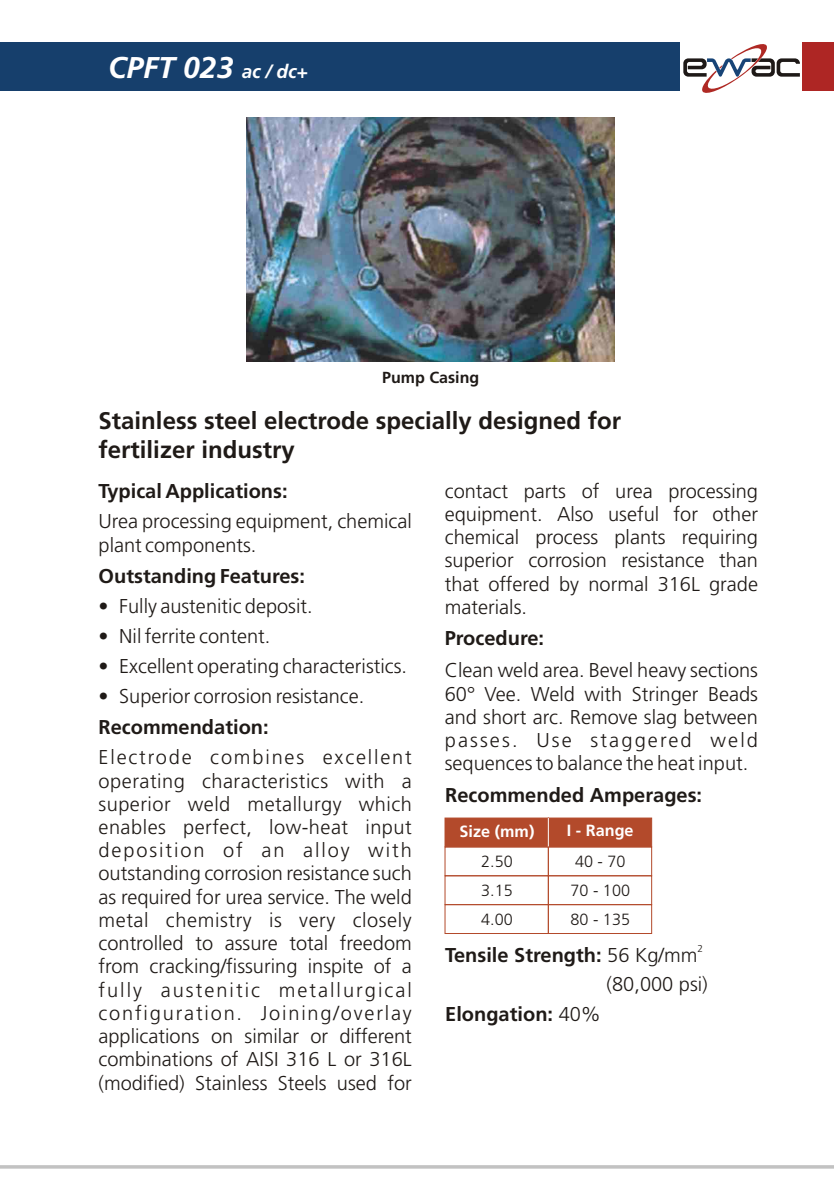
<style>
.page{position:relative;width:834px;height:1191px;background:#fff}
.page>*{position:absolute;margin:0;border:0;box-sizing:border-box;transform-origin:0 0}
.t1{font:700 30px "Frutiger LT Pro";color:#fff}
.t2{font:700 24px/28.4px "Frutiger LT Pro";color:#1f1a17}
.t3{font:300 20px/23.2px "Frutiger LT Pro";color:#1f1a17;text-align:justify}
.t4{font:700 20px "Frutiger LT Pro";color:#1f1a17}
.t5{font:300 16.2px/29.2px "Frutiger LT Pro";color:#1f1a17;text-align:justify}
.t6{font:700 16.2px "Frutiger LT Pro";color:#fff}
.t7{font:700 16px "Frutiger LT Pro";color:#1f1a17}
.t8{font:300 10px "Frutiger LT Pro";color:#1f1a17}
.s1{font-size:19px}
.s2{font-weight:300}
</style>
<div class="page">
<img style="left:246px;top:117px;width:368px;height:244px">
<div style="left:444px;top:817px;width:104px;height:30px;background:#b34a2b;border:1px solid #b34a2b"></div>
<div style="left:444px;top:846px;width:104px;height:30px;border:1px solid #b34a2b"></div>
<div style="left:444px;top:875px;width:104px;height:30px;border:1px solid #b34a2b"></div>
<div style="left:444px;top:904px;width:104px;height:30px;border:1px solid #b34a2b"></div>
<div style="left:547px;top:817px;width:105px;height:30px;background:#b34a2b;border:1px solid #b34a2b"></div>
<svg style="left:547px;top:818px;width:1px;height:28px"></svg>
<div style="left:547px;top:846px;width:105px;height:30px;border:1px solid #b34a2b"></div>
<div style="left:547px;top:875px;width:105px;height:30px;border:1px solid #b34a2b"></div>
<div style="left:547px;top:904px;width:105px;height:30px;border:1px solid #b34a2b"></div>
<div style="left:0;top:42px;width:679px;height:49px;background:#163f6c"></div>
<div style="left:802px;top:42px;width:31px;height:49px;background:#ae2624"></div>
<svg style="left:683px;top:44px;width:116px;height:49px"></svg>
<div style="left:0;top:1164px;width:833px;height:5px;background:#c2c2c2"></div>
<h1 class="t1" style="left:108px;top:55px;width:201px">CPFT 023 <span class="s1">ac / dc+</span></h1>
<p class="t7" style="left:382px;top:371px;width:98px">Pump Casing</p>
<p class="t2" style="left:99px;top:409px;width:524px">Stainless steel electrode specially designed for fertilizer industry</p>
<p class="t4" style="left:99px;top:483px;width:190px">Typical Applications:</p>
<p class="t3" style="left:99px;top:512px;width:315px">Urea processing equipment, chemical plant components.</p>
<p class="t4" style="left:99px;top:567px;width:208px">Outstanding Features:</p>
<p class="t3" style="left:99px;top:596px;width:216px">• Fully austenitic deposit.</p>
<p class="t3" style="left:99px;top:626px;width:173px">• Nil ferrite content.</p>
<p class="t3" style="left:99px;top:656px;width:310px">• Excellent operating characteristics.</p>
<p class="t3" style="left:99px;top:686px;width:267px">• Superior corrosion resistance.</p>
<p class="t4" style="left:99px;top:719px;width:172px">Recommendation:</p>
<p class="t3" style="left:98px;top:747px;width:315px">Electrode combines excellent operating characteristics with a superior weld metallurgy which enables perfect, low-heat input deposition of an alloy with outstanding corrosion resistance such as required for urea service. The weld metal chemistry is very closely controlled to assure total freedom from cracking/fissuring inspite of a fully austenitic metallurgical configuration. Joining/overlay applications on similar or different combinations of AISI 316 L or 316L (modified) Stainless Steels used for</p>
<p class="t3" style="left:444px;top:481px;width:315px">contact parts of urea processing equipment. Also useful for other chemical process plants requiring superior corrosion resistance than that offered by normal 316L grade materials.</p>
<p class="t4" style="left:444px;top:630px;width:101px">Procedure:</p>
<p class="t3" style="left:444px;top:660px;width:315px">Clean weld area. Bevel heavy sections 60° Vee. Weld with Stringer Beads and short arc. Remove slag between passes. Use staggered weld sequences to balance the heat input.</p>
<p class="t4" style="left:445px;top:787px;width:258px">Recommended Amperages:</p>
<p class="t6" style="left:459px;top:825px;width:76px">Size (mm)</p>
<p class="t5" style="left:481px;top:848px;width:33px">2.50<br>3.15<br>4.00</p>
<p class="t6" style="left:567px;top:824px;width:68px">I - Range</p>
<p class="t5" style="left:570px;top:848px;width:61px;text-align:left">40 - 70<br>70 - 100<br>80 - 135</p>
<p class="t8" style="left:697px;top:944px;width:7px">2</p>
<p class="t4" style="left:445px;top:947px;width:253px">Tensile Strength: <span class="s2">56 Kg/mm</span></p>
<p class="t3" style="left:606px;top:974px;width:103px">(80,000 psi)</p>
<p class="t4" style="left:445px;top:1005px;width:157px">Elongation: <span class="s2">40%</span></p>
</div>
